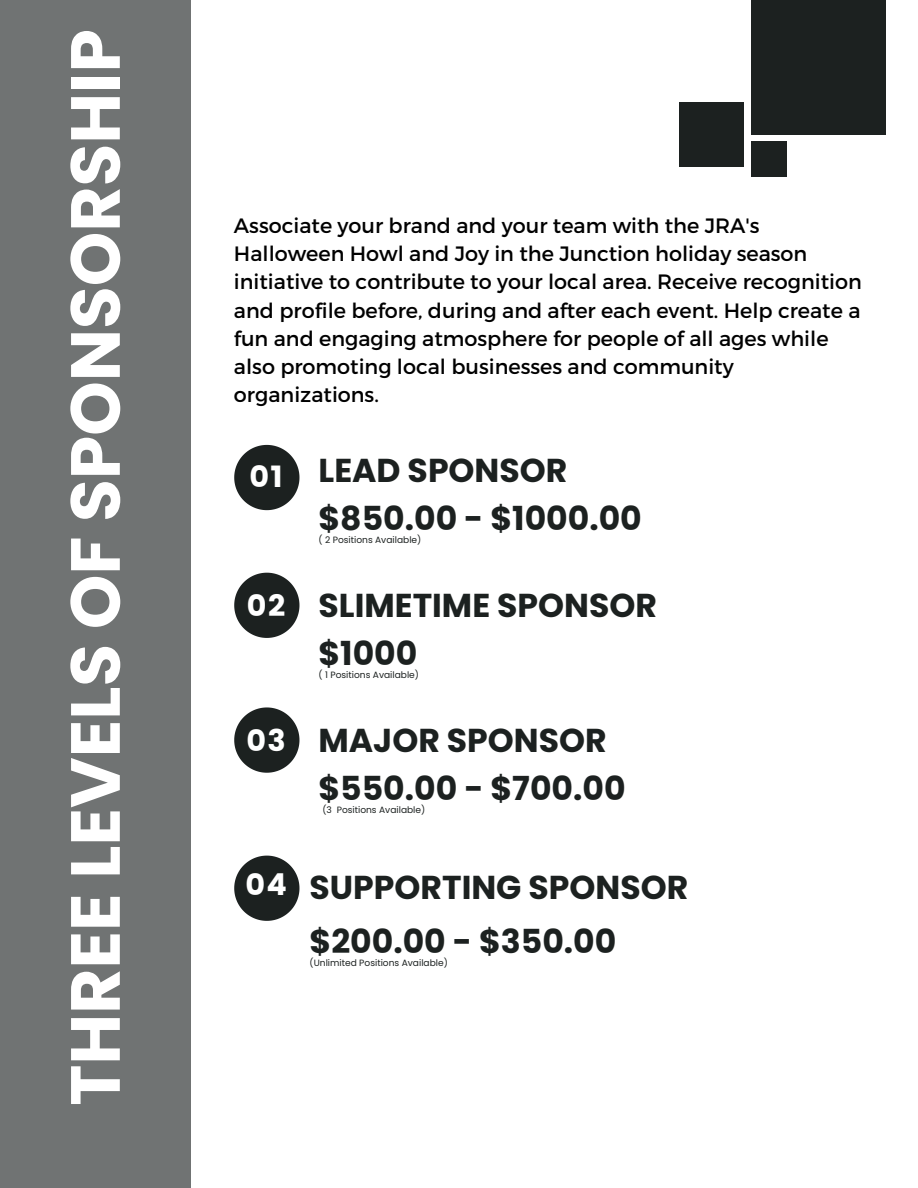
<style>
.page{position:relative;width:918px;height:1188px;background:#fff}
.page>*{position:absolute;margin:0;border:0;box-sizing:border-box;transform-origin:0 0}
.t1{font:700 69.45px "Poppins";color:#fff}
.t2{font:700 33.15px "Poppins";color:#1c2120}
.t3{font:30.15px "Poppins";letter-spacing:.05em;color:#fff}
.t4{font:20.7px/28.2px "Montserrat";color:#000}
.t5{font:9.15px "Poppins";color:#1c2120}
</style>
<div class="page">
<div style="left:0;top:0;width:191px;height:1188px;background:#707373"></div>
<div style="left:680px;top:102px;width:64px;height:64px;background:#1c2120"></div>
<div style="left:751px;top:0;width:134px;height:134px;background:#1c2120"></div>
<div style="left:751px;top:141px;width:36px;height:36px;background:#1c2120"></div>
<svg style="left:234px;top:445px;width:65px;height:65px"></svg>
<svg style="left:234px;top:573px;width:65px;height:65px"></svg>
<svg style="left:234px;top:707px;width:65px;height:66px"></svg>
<svg style="left:234px;top:856px;width:65px;height:65px"></svg>
<p class="t1" style="left:47px;top:1106px;width:1078px;rotate:-90deg">THREE LEVELS OF SPONSORSHIP</p>
<p class="t4" style="left:234px;top:211px;width:629px">Associate your brand and your team with the JRA's Halloween Howl and Joy in the Junction holiday season initiative to contribute to your local area. Receive recognition and profile before, during and after each event. Help create a fun and engaging atmosphere for people of all ages while also promoting local businesses and community organizations.</p>
<p class="t3" style="left:249px;top:459px;width:35px">01</p>
<p class="t2" style="left:319px;top:447px;width:250px">LEAD SPONSOR</p>
<p class="t2" style="left:319px;top:496px;width:325px">$850.00 - $1000.00</p>
<p class="t5" style="left:319px;top:534px;width:104px">( 2 Positions Available)</p>
<p class="t3" style="left:247px;top:588px;width:40px">02</p>
<p class="t2" style="left:319px;top:582px;width:340px">SLIMETIME SPONSOR</p>
<p class="t2" style="left:319px;top:630px;width:100px">$1000</p>
<p class="t5" style="left:319px;top:668px;width:102px">( 1 Positions Available)</p>
<p class="t3" style="left:246px;top:723px;width:41px">03</p>
<p class="t2" style="left:319px;top:717px;width:290px">MAJOR SPONSOR</p>
<p class="t2" style="left:319px;top:765px;width:309px">$550.00 - $700.00</p>
<p class="t5" style="left:322px;top:803px;width:104px">(3 Positions Available)</p>
<p class="t3" style="left:245px;top:867px;width:43px">04</p>
<p class="t2" style="left:310px;top:864px;width:380px">SUPPORTING SPONSOR</p>
<p class="t2" style="left:310px;top:918px;width:308px">$200.00 - $350.00</p>
<p class="t5" style="left:310px;top:956px;width:140px">(Unlimited Positions Available)</p>
</div>
